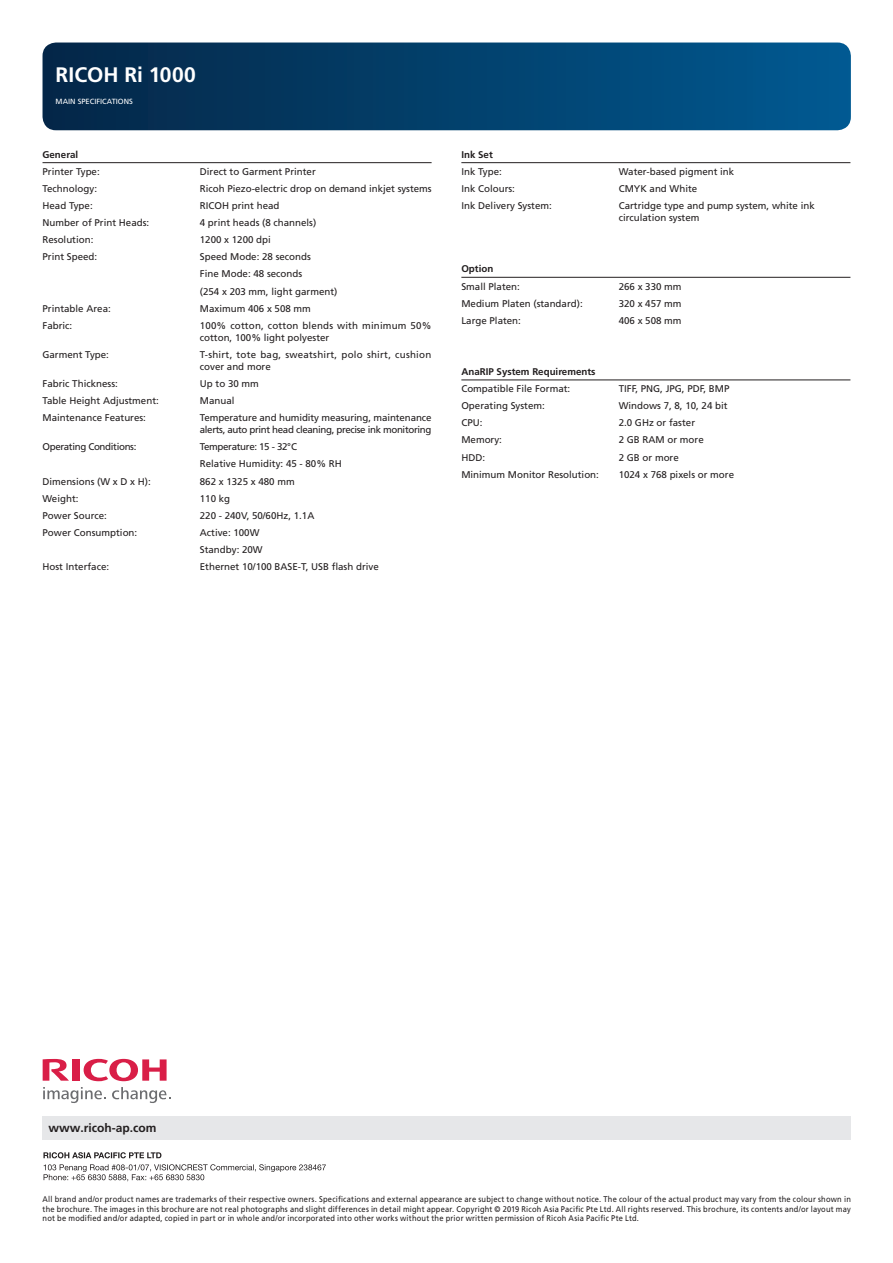
<style>
.page{position:relative;width:893px;height:1263px;background:#fff}
.page>*{position:absolute;margin:0;border:0;box-sizing:border-box;transform-origin:0 0}
.t1{font:700 21px "Frutiger LT Std";color:#fff}
.t2{font:700 12px "Frutiger LT Std";color:#231f20}
.t3{font:9.75px/17.1px "Frutiger LT Pro";color:#231f20}
.t4{font:9.75px/12px "Frutiger LT Pro";letter-spacing:-.035em;color:#231f20}
.t5{font:9.75px/12px "Frutiger LT Pro";letter-spacing:.02em;color:#231f20}
.t6{font:9.75px/12px "Frutiger LT Pro";letter-spacing:.025em;color:#231f20}
.t7{font:700 9.75px "Frutiger LT Std";color:#231f20}
.t8{font:8.25px/9px "Frutiger LT Std";letter-spacing:.025em;color:#231f20;text-align:justify;scale:.91 1}
.t9{font:7.5px "Frutiger LT Std";color:#fff}
</style>
<div class="page">
<svg style="left:43px;top:43px;width:808px;height:87px;background:#03406c"></svg>
<div style="left:43px;top:1116px;width:808px;height:23px;background:#e6e7e9"></div>
<svg style="left:44px;top:1164px;width:282px;height:17px"></svg>
<svg style="left:43px;top:1152px;width:118px;height:6px"></svg>
<svg style="left:84px;top:1059px;width:83px;height:22px"></svg>
<div style="left:72px;top:1059px;width:7px;height:22px;background:#d91e47"></div>
<svg style="left:43px;top:1059px;width:26px;height:22px"></svg>
<svg style="left:43px;top:1087px;width:63px;height:16px"></svg>
<svg style="left:112px;top:1087px;width:58px;height:16px"></svg>
<hr style="left:43px;top:162px;width:389px;height:1px;background:#231f20">
<hr style="left:461px;top:162px;width:389px;height:1px;background:#231f20">
<hr style="left:461px;top:277px;width:389px;height:1px;background:#231f20">
<hr style="left:461px;top:379px;width:389px;height:1px;background:#231f20">
<h1 class="t1" style="left:56px;top:63px;width:142px">RICOH Ri 1000</h1>
<p class="t9" style="left:56px;top:97px;width:79px">MAIN SPECIFICATIONS</p>
<p class="t7" style="left:43px;top:148px;width:37px">General</p>
<p class="t3" style="left:43px;top:163px;width:59px">Printer Type:</p>
<p class="t3" style="left:200px;top:163px;width:117px">Direct to Garment Printer</p>
<p class="t3" style="left:43px;top:180px;width:56px">Technology:</p>
<p class="t3" style="left:200px;top:180px;width:233px">Ricoh Piezo-electric drop on demand inkjet systems</p>
<p class="t3" style="left:43px;top:197px;width:52px">Head Type:</p>
<p class="t3" style="left:200px;top:197px;width:81px">RICOH print head</p>
<p class="t3" style="left:43px;top:214px;width:108px">Number of Print Heads:</p>
<p class="t3" style="left:200px;top:214px;width:118px">4 print heads (8 channels)</p>
<p class="t3" style="left:43px;top:231px;width:52px">Resolution:</p>
<p class="t3" style="left:200px;top:231px;width:72px">1200 x 1200 dpi</p>
<p class="t3" style="left:43px;top:248px;width:56px">Print Speed:</p>
<p class="t3" style="left:200px;top:248px;width:139px">Speed Mode: 28 seconds<br>Fine Mode: 48 seconds<br>(254 x 203 mm, light garment)</p>
<p class="t3" style="left:43px;top:300px;width:70px">Printable Area:</p>
<p class="t3" style="left:200px;top:300px;width:113px">Maximum 406 x 508 mm</p>
<p class="t3" style="left:43px;top:317px;width:31px">Fabric:</p>
<p class="t5" style="left:200px;top:319px;width:233px">100% cotton, cotton blends with minimum 50% cotton, 100% light polyester</p>
<p class="t3" style="left:43px;top:346px;width:68px">Garment Type:</p>
<p class="t6" style="left:200px;top:349px;width:233px">T-shirt, tote bag, sweatshirt, polo shirt, cushion cover and more</p>
<p class="t3" style="left:43px;top:375px;width:77px">Fabric Thickness:</p>
<p class="t3" style="left:200px;top:375px;width:61px">Up to 30 mm</p>
<p class="t3" style="left:43px;top:392px;width:118px">Table Height Adjustment:</p>
<p class="t3" style="left:200px;top:392px;width:36px">Manual</p>
<p class="t3" style="left:43px;top:409px;width:105px">Maintenance Features:</p>
<p class="t4" style="left:200px;top:412px;width:233px">Temperature and humidity measuring, maintenance alerts, auto print head cleaning, precise ink monitoring</p>
<p class="t4" style="left:43px;top:441px;width:95px">Operating Conditions:</p>
<p class="t3" style="left:200px;top:438px;width:143px">Temperature: 15 - 32°C<br>Relative Humidity: 45 - 80% RH</p>
<p class="t3" style="left:43px;top:473px;width:110px">Dimensions (W x D x H):</p>
<p class="t3" style="left:200px;top:473px;width:96px">862 x 1325 x 480 mm</p>
<p class="t3" style="left:43px;top:490px;width:38px">Weight:</p>
<p class="t3" style="left:200px;top:490px;width:32px">110 kg</p>
<p class="t3" style="left:43px;top:507px;width:66px">Power Source:</p>
<p class="t3" style="left:200px;top:507px;width:116px">220 - 240V, 50/60Hz, 1.1A</p>
<p class="t3" style="left:43px;top:524px;width:96px">Power Consumption:</p>
<p class="t3" style="left:200px;top:524px;width:64px">Active: 100W<br>Standby: 20W</p>
<p class="t3" style="left:43px;top:558px;width:68px">Host Interface:</p>
<p class="t3" style="left:200px;top:558px;width:181px">Ethernet 10/100 BASE-T, USB flash drive</p>
<p class="t7" style="left:461px;top:148px;width:33px">Ink Set</p>
<p class="t3" style="left:461px;top:163px;width:42px">Ink Type:</p>
<p class="t3" style="left:619px;top:163px;width:117px">Water-based pigment ink</p>
<p class="t3" style="left:461px;top:180px;width:55px">Ink Colours:</p>
<p class="t3" style="left:619px;top:180px;width:80px">CMYK and White</p>
<p class="t3" style="left:461px;top:197px;width:92px">Ink Delivery System:</p>
<p class="t3" style="left:619px;top:200px;width:198px;line-height:12px">Cartridge type and pump system, white ink circulation system</p>
<p class="t7" style="left:461px;top:263px;width:33px">Option</p>
<p class="t3" style="left:461px;top:278px;width:60px">Small Platen:</p>
<p class="t3" style="left:619px;top:278px;width:64px">266 x 330 mm</p>
<p class="t3" style="left:461px;top:295px;width:123px">Medium Platen (standard):</p>
<p class="t3" style="left:619px;top:295px;width:64px">320 x 457 mm</p>
<p class="t3" style="left:461px;top:312px;width:61px">Large Platen:</p>
<p class="t3" style="left:619px;top:312px;width:64px">406 x 508 mm</p>
<p class="t7" style="left:461px;top:366px;width:136px">AnaRIP System Requirements</p>
<p class="t3" style="left:461px;top:380px;width:110px">Compatible File Format:</p>
<p class="t3" style="left:619px;top:380px;width:112px">TIFF, PNG, JPG, PDF, BMP</p>
<p class="t3" style="left:461px;top:397px;width:85px">Operating System:</p>
<p class="t3" style="left:619px;top:397px;width:110px">Windows 7, 8, 10, 24 bit</p>
<p class="t3" style="left:461px;top:414px;width:23px">CPU:</p>
<p class="t3" style="left:619px;top:414px;width:78px">2.0 GHz or faster</p>
<p class="t3" style="left:461px;top:431px;width:42px">Memory:</p>
<p class="t3" style="left:619px;top:431px;width:87px">2 GB RAM or more</p>
<p class="t3" style="left:461px;top:449px;width:25px">HDD:</p>
<p class="t3" style="left:619px;top:449px;width:62px">2 GB or more</p>
<p class="t3" style="left:461px;top:466px;width:139px">Minimum Monitor Resolution:</p>
<p class="t3" style="left:619px;top:466px;width:117px">1024 x 768 pixels or more</p>
<p class="t2" style="left:48px;top:1121px;width:109px">www.ricoh-ap.com</p>
<p class="t8" style="left:43px;top:1195px;width:890px">All brand and/or product names are trademarks of their respective owners. Specifications and external appearance are subject to change without notice. The colour of the actual product may vary from the colour shown in the brochure. The images in this brochure are not real photographs and slight differences in detail might appear. Copyright © 2019 Ricoh Asia Pacific Pte Ltd. All rights reserved. This brochure, its contents and/or layout may not be modified and/or adapted, copied in part or in whole and/or incorporated into other works without the prior written permission of Ricoh Asia Pacific Pte Ltd.</p>
</div>
